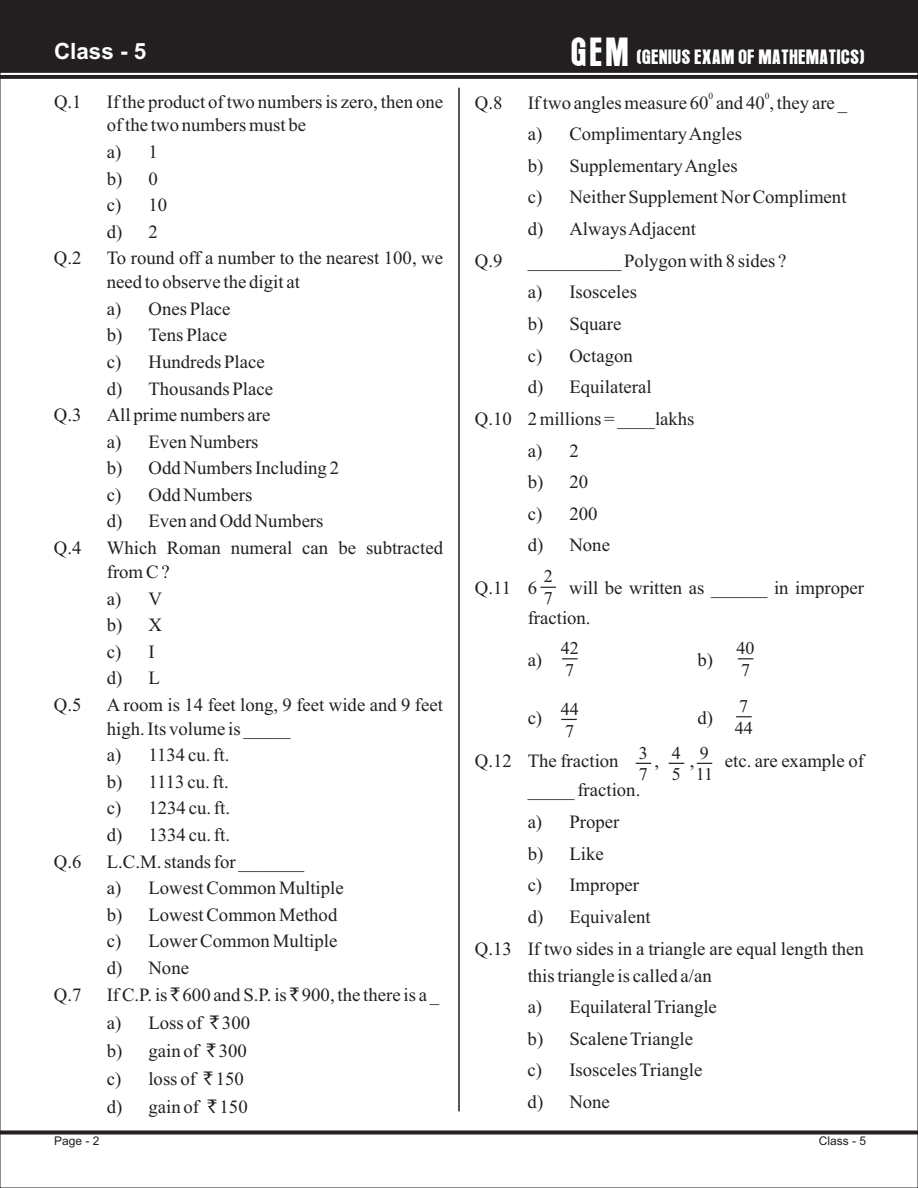
<style>
.page{position:relative;width:918px;height:1188px;background:#fff}
.page>*{position:absolute;margin:0;border:0;box-sizing:border-box;transform-origin:0 0}
.t1{font:700 22.5px "Arial";color:#fff}
.t2{font:18.75px/26.5px "Times New Roman";color:#231f20}
.t3{font:18.15px "Aurora";color:#fff}
.t4{font:18px/21.9px "Times New Roman";color:#231f20}
.t5{font:12px "Arial";color:#231f20}
.t6{font:9.3px "Times New Roman";color:#231f20}
.s1{font-size:35.55px}
.s2{font-family:"Rupee Foradian"}
</style>
<div class="page">
<div style="left:0;top:0;width:918px;height:73px;background:#231f20"></div>
<svg style="left:0;top:75px;width:918px;height:4px;background:#2a2627"></svg>
<hr style="left:0;top:1131px;width:918px;height:3px;background:#231f20">
<hr style="left:458px;top:88px;width:2px;height:1023px;background:#231f20">
<svg style="left:562px;top:658px;width:16px;height:1px"></svg>
<svg style="left:561px;top:719px;width:16px;height:1px"></svg>
<svg style="left:738px;top:658px;width:15px;height:1px"></svg>
<svg style="left:736px;top:716px;width:16px;height:1px"></svg>
<svg style="left:540px;top:587px;width:16px;height:1px"></svg>
<svg style="left:636px;top:763px;width:15px;height:1px"></svg>
<svg style="left:669px;top:763px;width:15px;height:1px"></svg>
<svg style="left:697px;top:763px;width:15px;height:1px"></svg>
<p class="t1" style="left:54px;top:43px;width:94px">Class - 5</p>
<p class="t3" style="left:572px;top:49px;width:295px"><span class="s1">GEM</span> (GENIUS EXAM OF MATHEMATICS)</p>
<p class="t2" style="left:54px;top:90px;width:29px">Q.1</p>
<p class="t2" style="left:107px;top:91px;width:338px;line-height:23.9px">If the product of two numbers is zero, then one of the two numbers must be</p>
<p class="t2" style="left:107px;top:140px;width:62px">a) 1 b) 0 c) 10 d) 2</p>
<p class="t2" style="left:54px;top:247px;width:29px">Q.2</p>
<p class="t2" style="left:107px;top:248px;width:338px;line-height:23.9px">To round off a number to the nearest 100, we need to observe the digit at</p>
<p class="t2" style="left:107px;top:297px;width:168px">a) Ones Place<br>b) Tens Place<br>c) Hundreds Place d) Thousands Place</p>
<p class="t2" style="left:54px;top:403px;width:29px">Q.3</p>
<p class="t2" style="left:107px;top:403px;width:234px">All prime numbers are<br>a) Even Numbers<br>b) Odd Numbers Including 2 c) Odd Numbers<br>d) Even and Odd Numbers</p>
<p class="t2" style="left:54px;top:536px;width:29px">Q.4</p>
<p class="t2" style="left:107px;top:538px;width:338px;line-height:23.9px">Which Roman numeral can be subtracted from C ?</p>
<p class="t2" style="left:107px;top:587px;width:57px">a) V b) X c) I d) L</p>
<p class="t2" style="left:54px;top:693px;width:29px">Q.5</p>
<p class="t2" style="left:107px;top:694px;width:338px;line-height:23.9px">A room is 14 feet long, 9 feet wide and 9 feet high. Its volume is _____</p>
<p class="t2" style="left:107px;top:744px;width:125px;text-align:justify">a) 1134 cu. ft. b) 1113 cu. ft. c) 1234 cu. ft. d) 1334 cu. ft.</p>
<p class="t2" style="left:54px;top:850px;width:29px">Q.6</p>
<p class="t2" style="left:107px;top:850px;width:238px">L.C.M. stands for _______<br>a) Lowest Common Multiple b) Lowest Common Method c) Lower Common Multiple d) None</p>
<p class="t2" style="left:54px;top:984px;width:29px">Q.7</p>
<p class="t2" style="left:107px;top:983px;width:334px;line-height:27.9px">If C.P. is <span class="s2">`</span> 600 and S.P. is <span class="s2">`</span> 900, the there is a _ a) Loss of <span class="s2">`</span> 300<br>b) gain of <span class="s2">`</span> 300<br>c) loss of <span class="s2">`</span> 150<br>d) gain of <span class="s2">`</span> 150</p>
<p class="t6" style="left:709px;top:93px;width:6px">0</p>
<p class="t6" style="left:765px;top:93px;width:6px">0</p>
<p class="t2" style="left:475px;top:91px;width:29px">Q.8</p>
<p class="t2" style="left:528px;top:88px;width:321px;line-height:31.7px">If two angles measure 60 and 40 , they are _ a) Complimentary Angles<br>b) Supplementary Angles<br>c) Neither Supplement Nor Compliment d) Always Adjacent</p>
<p class="t2" style="left:475px;top:249px;width:29px">Q.9</p>
<p class="t2" style="left:528px;top:249px;width:260px">__________ Polygon with 8 sides ?</p>
<p class="t2" style="left:528px;top:281px;width:111px">a) Isosceles</p>
<p class="t2" style="left:528px;top:312px;width:95px">b) Square</p>
<p class="t2" style="left:528px;top:344px;width:107px">c) Octagon</p>
<p class="t2" style="left:528px;top:376px;width:125px">d) Equilateral</p>
<p class="t2" style="left:475px;top:407px;width:221px">Q.10 2 millions = ____lakhs</p>
<p class="t2" style="left:528px;top:439px;width:53px">a) 2</p>
<p class="t2" style="left:528px;top:470px;width:62px">b) 20</p>
<p class="t2" style="left:528px;top:502px;width:71px">c) 200</p>
<p class="t2" style="left:528px;top:534px;width:84px">d) None</p>
<p class="t2" style="left:475px;top:576px;width:64px">Q.11 6</p>
<p class="t4" style="left:544px;top:567px;width:10px">2<br>7</p>
<p class="t2" style="left:528px;top:574px;width:338px;line-height:30.2px;text-indent:41px">will be written as ______ in improper fraction.</p>
<p class="t2" style="left:528px;top:648px;width:16px">a)</p>
<p class="t2" style="left:697px;top:648px;width:17px">b)</p>
<p class="t4" style="left:561px;top:639px;width:19px">42<br>7</p>
<p class="t4" style="left:561px;top:699px;width:19px">44<br>7</p>
<p class="t4" style="left:737px;top:639px;width:19px">40<br>7</p>
<p class="t4" style="left:735px;top:697px;width:19px">7<br>44</p>
<p class="t2" style="left:528px;top:707px;width:16px">c)</p>
<p class="t2" style="left:697px;top:707px;width:17px">d)</p>
<p class="t2" style="left:475px;top:749px;width:145px">Q.12 The fraction</p>
<p class="t2" style="left:655px;top:749px;width:6px">,</p>
<p class="t2" style="left:690px;top:749px;width:6px">,</p>
<p class="t2" style="left:725px;top:749px;width:141px">etc. are example of</p>
<p class="t2" style="left:528px;top:779px;width:114px">_____ fraction.</p>
<p class="t2" style="left:528px;top:810px;width:93px">a) Proper</p>
<p class="t2" style="left:528px;top:842px;width:78px">b) Like</p>
<p class="t2" style="left:528px;top:874px;width:113px">c) Improper</p>
<p class="t2" style="left:528px;top:905px;width:124px">d) Equivalent</p>
<p class="t2" style="left:475px;top:937px;width:391px">Q.13 If two sides in a triangle are equal length then</p>
<p class="t2" style="left:528px;top:961px;width:191px;line-height:31.7px">this triangle is called a/an a) Equilateral Triangle b) Scalene Triangle<br>c) Isosceles Triangle d) None</p>
<p class="t4" style="left:639px;top:743px;width:10px">3<br>7</p>
<p class="t4" style="left:672px;top:743px;width:10px">4<br>5</p>
<p class="t4" style="left:696px;top:743px;width:19px">9<br>11</p>
<p class="t5" style="left:54px;top:1137px;width:47px">Page - 2</p>
<p class="t5" style="left:819px;top:1137px;width:49px">Class - 5</p>
</div>
